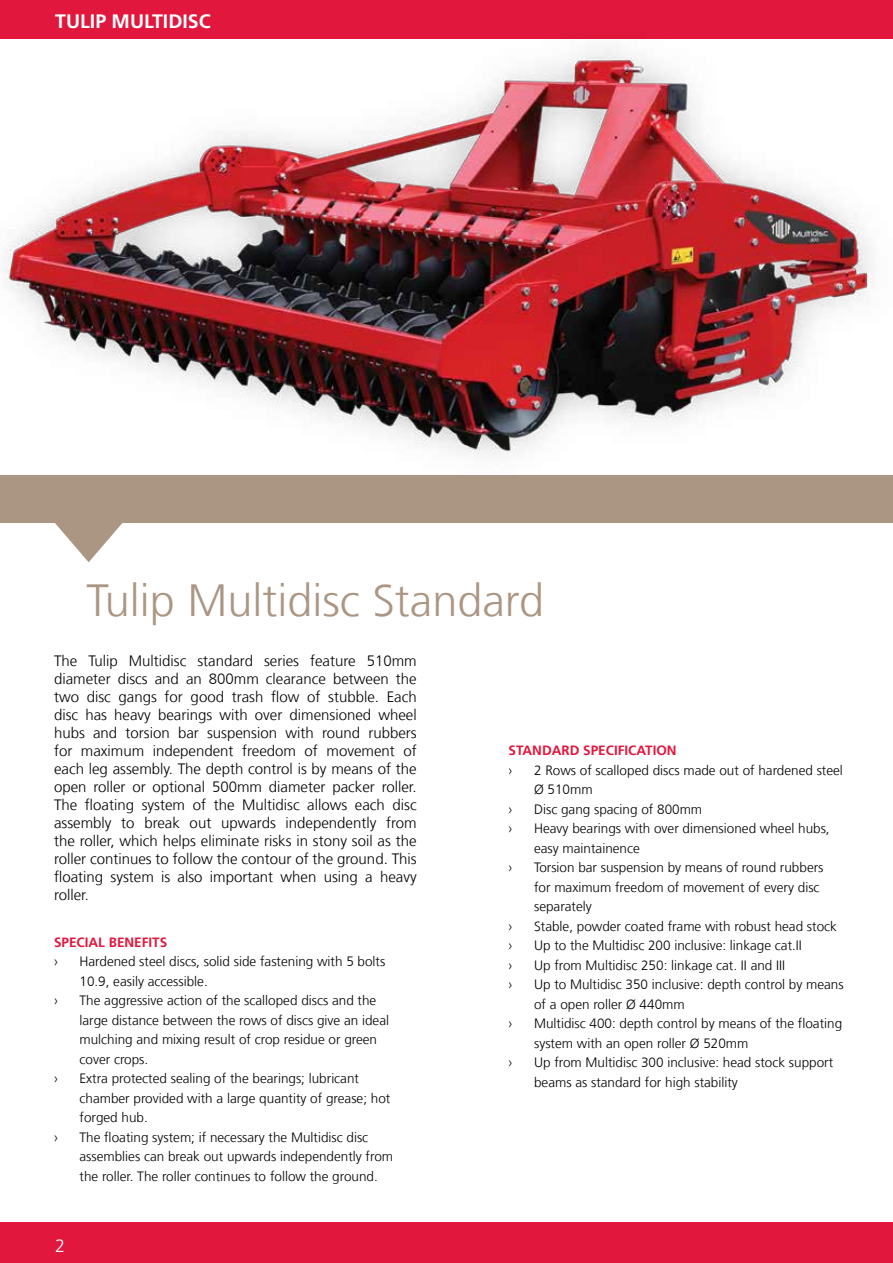
<style>
.page{position:relative;width:893px;height:1263px;background:#fff}
.page>*{position:absolute;margin:0;border:0;box-sizing:border-box;transform-origin:0 0}
.t1{font:300 45px "Frutiger LT Com";color:#ab9683}
.t2{font:700 19.5px "Frutiger LT Com";color:#fff}
.t3{font:300 18px "Frutiger LT Com";color:#fff}
.t4{font:300 15px/18px "Frutiger LT Com";color:#000;text-align:justify}
.t5{font:300 13.5px/19.5px "Frutiger LT Com";color:#000}
.t6{font:700 13.5px "Frutiger LT Com";color:#e1173d}
</style>
<div class="page">
<div style="left:0;top:0;width:893px;height:38px;background:#e1173d"></div>
<div style="left:0;top:1222px;width:893px;height:41px;background:#e1173d"></div>
<img style="left:0;top:38px;width:893px;height:417px">
<div style="left:0;top:475px;width:893px;height:48px;background:#ab9683"></div>
<svg style="left:55px;top:523px;width:68px;height:39px"></svg>
<h2 class="t2" style="left:55px;top:10px;width:157px">TULIP MULTIDISC</h2>
<h1 class="t1" style="left:86px;top:575px;width:459px">Tulip Multidisc Standard</h1>
<p class="t4" style="left:54px;top:652px;width:364px">The Tulip Multidisc standard series feature 510mm diameter discs and an 800mm clearance between the two disc gangs for good trash flow of stubble. Each disc has heavy bearings with over dimensioned wheel hubs and torsion bar suspension with round rubbers for maximum independent freedom of movement of each leg assembly. The depth control is by means of the open roller or optional 500mm diameter packer roller.<br>The floating system of the Multidisc allows each disc assembly to break out upwards independently from the roller, which helps eliminate risks in stony soil as the roller continues to follow the contour of the ground. This floating system is also important when using a heavy roller.</p>
<p class="t6" style="left:54px;top:934px;width:115px">SPECIAL BENEFITS</p>
<p class="t5" style="left:54px;top:952px;width:5px">›</p>
<p class="t5" style="left:80px;top:952px;width:307px">Hardened steel discs, solid side fastening with 5 bolts<br>10.9, easily accessible.</p>
<p class="t5" style="left:54px;top:991px;width:5px">›</p>
<p class="t5" style="left:80px;top:991px;width:311px">The aggressive action of the scalloped discs and the large distance between the rows of discs give an ideal mulching and mixing result of crop residue or green cover crops.</p>
<p class="t5" style="left:54px;top:1069px;width:5px">›</p>
<p class="t5" style="left:80px;top:1069px;width:312px">Extra protected sealing of the bearings; lubricant chamber provided with a large quantity of grease; hot forged hub.</p>
<p class="t5" style="left:54px;top:1127px;width:5px">›</p>
<p class="t5" style="left:80px;top:1127px;width:315px">The floating system; if necessary the Multidisc disc assemblies can break out upwards independently from the roller. The roller continues to follow the ground.</p>
<h3 class="t3" style="left:55px;top:1236px;width:12px">2</h3>
<p class="t6" style="left:509px;top:743px;width:170px">STANDARD SPECIFICATION</p>
<p class="t5" style="left:509px;top:761px;width:5px">›</p>
<p class="t5" style="left:534px;top:761px;width:310px">2 Rows of scalloped discs made out of hardened steel<br>Ø 510mm</p>
<p class="t5" style="left:509px;top:800px;width:5px">›</p>
<p class="t5" style="left:534px;top:800px;width:170px">Disc gang spacing of 800mm</p>
<p class="t5" style="left:509px;top:819px;width:5px">›</p>
<p class="t5" style="left:534px;top:819px;width:297px">Heavy bearings with over dimensioned wheel hubs, easy maintainence</p>
<p class="t5" style="left:509px;top:858px;width:5px">›</p>
<p class="t5" style="left:534px;top:858px;width:291px">Torsion bar suspension by means of round rubbers for maximum freedom of movement of every disc separately</p>
<p class="t5" style="left:509px;top:916px;width:5px">›</p>
<p class="t5" style="left:534px;top:916px;width:304px">Stable, powder coated frame with robust head stock</p>
<p class="t5" style="left:509px;top:936px;width:5px">›</p>
<p class="t5" style="left:534px;top:936px;width:269px">Up to the Multidisc 200 inclusive: linkage cat.II</p>
<p class="t5" style="left:509px;top:955px;width:5px">›</p>
<p class="t5" style="left:534px;top:955px;width:253px">Up from Multidisc 250: linkage cat. II and III</p>
<p class="t5" style="left:509px;top:975px;width:5px">›</p>
<p class="t5" style="left:534px;top:975px;width:311px">Up to Multidisc 350 inclusive: depth control by means of a open roller Ø 440mm</p>
<p class="t5" style="left:509px;top:1014px;width:5px">›</p>
<p class="t5" style="left:534px;top:1014px;width:310px">Multidisc 400: depth control by means of the floating system with an open roller Ø 520mm</p>
<p class="t5" style="left:509px;top:1053px;width:5px">›</p>
<p class="t5" style="left:534px;top:1053px;width:301px">Up from Multidisc 300 inclusive: head stock support beams as standard for high stability</p>
</div>
